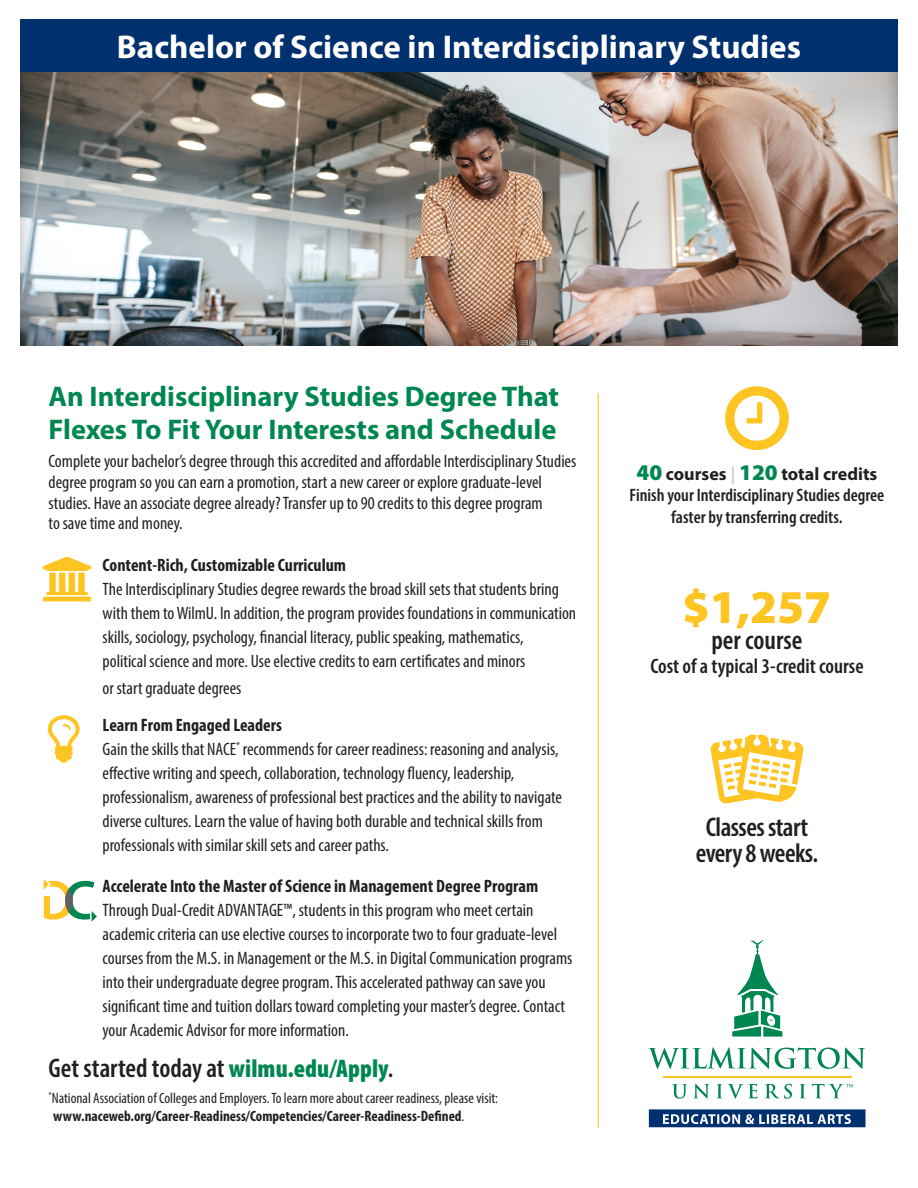
<style>
.page{position:relative;width:918px;height:1188px;background:#fff}
.page>*{position:absolute;margin:0;border:0;box-sizing:border-box;transform-origin:0 0}
.t1{font:900 47.25px "Myriad Pro";color:#fec422}
.t2{font:700 33px "Myriad Pro";color:#fff}
.t3{font:700 28.5px/33px "Myriad Pro";color:#008751}
.Fact{font:600 condensed 27px/25.5px "Myriad Pro";letter-spacing:-.01em;color:#231f20;text-align:center}
.t4{font:600 condensed 21px "Myriad Pro";color:#231f20}
.t5{font:condensed 18px/24px "Myriad Pro";color:#231f20}
.t6{font:600 condensed 18px/21.6px "Myriad Pro";color:#231f20;text-align:center}
.t7{font:700 condensed 18px "Myriad Pro";color:#231f20}
.t8{font:700 18px "Myriad Pro";color:#231f20}
.t9{font:condensed 15px/18px "Myriad Pro";color:#231f20}
.s1{font-weight:700}
.s2{font-weight:900;font-size:25.5px;color:#008751}
.s3{font-size:25.5px}
.s4{font-weight:900;font-size:22.5px;color:#008751}
.s5{color:#d1d2d4}
</style>
<div class="page">
<svg style="left:710px;top:734px;width:94px;height:70px"></svg>
<svg style="left:672px;top:1084px;width:15px;height:15px"></svg>
<svg style="left:693px;top:1084px;width:16px;height:15px"></svg>
<svg style="left:717px;top:1084px;width:41px;height:15px"></svg>
<svg style="left:765px;top:1084px;width:27px;height:15px"></svg>
<svg style="left:800px;top:1084px;width:6px;height:14px"></svg>
<svg style="left:648px;top:1047px;width:217px;height:22px"></svg>
<hr style="left:663px;top:1077px;width:189px;height:1px;background:#fec422">
<svg style="left:732px;top:940px;width:50px;height:97px"></svg>
<svg style="left:812px;top:1084px;width:41px;height:14px"></svg>
<svg style="left:649px;top:1109px;width:216px;height:18px;background:#3b5f8e"></svg>
<svg style="left:44px;top:879px;width:53px;height:43px"></svg>
<div style="left:20px;top:20px;width:878px;height:328px;background:#231f20;opacity:.4"></div>
<hr style="left:598px;top:394px;width:1px;height:734px;background:#fec422">
<div style="left:20px;top:20px;width:878px;height:52px;background:#00306d"></div>
<p class="t2" style="left:117px;top:25px;width:686px">Bachelor of Science in Interdisciplinary Studies</p>
<p class="t3" style="left:49px;top:379px;width:512px">An Interdisciplinary Studies Degree That<br>Flexes To Fit Your Interests and Schedule</p>
<p class="t5" style="left:49px;top:450px;width:529px;line-height:20.9px">Complete your bachelor’s degree through this accredited and affordable Interdisciplinary Studies degree program so you can earn a promotion, start a new career or explore graduate-level studies. Have an associate degree already? Transfer up to 90 credits to this degree program<br>to save time and money.</p>
<p class="t7" style="left:103px;top:554px;width:245px">Content-Rich, Customizable Curriculum</p>
<p class="t5" style="left:103px;top:577px;width:475px">The Interdisciplinary Studies degree rewards the broad skill sets that students bring with them to WilmU. In addition, the program provides foundations in communication skills, sociology, psychology, financial literacy, public speaking, mathematics,<br>political science and more. Use elective credits to earn certificates and minors</p>
<p class="t5" style="left:103px;top:675px;width:140px">or start graduate degrees</p>
<p class="t7" style="left:103px;top:714px;width:181px">Learn From Engaged Leaders</p>
<p class="t5" style="left:103px;top:737px;width:461px">Gain the skills that NACE<sup>*</sup> recommends for career readiness: reasoning and analysis, effective writing and speech, collaboration, technology fluency, leadership, professionalism, awareness of professional best practices and the ability to navigate diverse cultures. Learn the value of having both durable and technical skills from professionals with similar skill sets and career paths.</p>
<p class="t5" style="left:103px;top:873px;width:471px"><span class="s1">Accelerate Into the Master of Science in Management Degree Program </span>Through Dual-Credit ADVANTAGE™, students in this program who meet certain academic criteria can use elective courses to incorporate two to four graduate-level courses from the M.S. in Management or the M.S. in Digital Communication programs into their undergraduate degree program. This accelerated pathway can save you significant time and tuition dollars toward completing your master’s degree. Contact your Academic Advisor for more information.</p>
<p class="Fact" style="left:49px;top:1055px;width:346px">Get started today at <span class="s2">wilmu.edu/Apply</span><span class="s3">.</span></p>
<p class="t9" style="left:53px;top:1089px;width:446px;text-indent:-5px"><sup>*</sup>National Association of Colleges and Employers. To learn more about career readiness, please visit: <span class="s1">www.naceweb.org/Career-Readiness/Competencies/Career-Readiness-Defined</span>.</p>
<p class="t8" style="left:637px;top:462px;width:242px"><span class="s4">40</span> courses <span class="s5">|</span> <span class="s4">120</span> total credits</p>
<p class="t6" style="left:630px;top:484px;width:256px">Finish your Interdisciplinary Studies degree faster by transferring credits.</p>
<p class="t1" style="left:683px;top:575px;width:150px">$1,257</p>
<p class="Fact" style="left:711px;top:627px;width:93px">per course</p>
<p class="t4" style="left:650px;top:653px;width:215px">Cost of a typical 3-credit course</p>
<p class="Fact" style="left:696px;top:814px;width:124px">Classes start every 8 weeks.</p>
</div>
